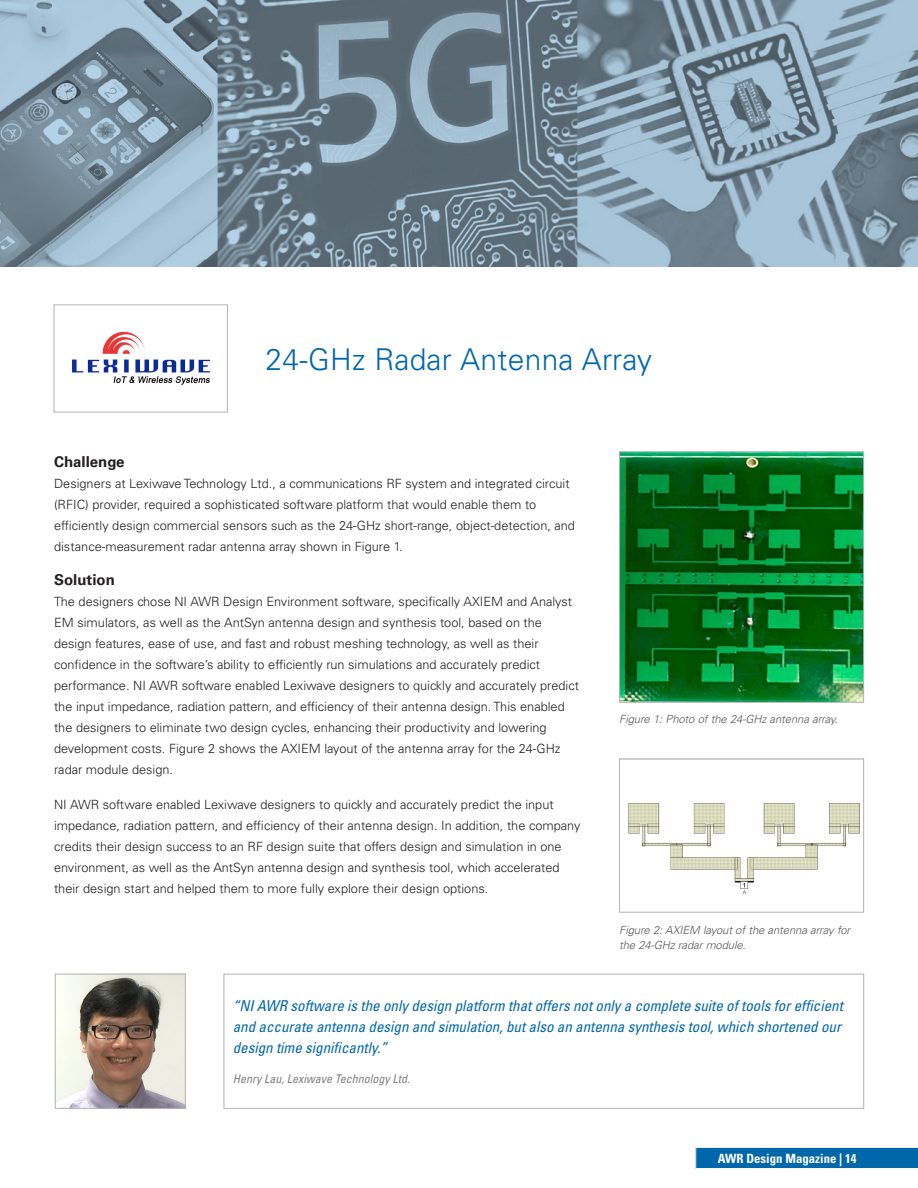
<style>
.page{position:relative;width:918px;height:1188px;background:#fff}
.page>*{position:absolute;margin:0;border:0;box-sizing:border-box;transform-origin:0 0}
.Body{font:300 30px "Univers LT Std";letter-spacing:.01em;color:#0067aa}
.quote{font:italic condensed 15px/21px "Univers LT Std";color:#0067aa}
.Body-2{font:700 15px "Univers LT Std";color:#231f20}
.Body-3{font:300 12.75px/21px "Univers LT Std";color:#231f20}
.t1{font:700 condensed 12.75px "Univers LT Std";color:#fff}
.quote-2{font:italic condensed 12px "Univers LT Std";color:#7f8080}
.t2{font:italic 300 11.25px/15px "Univers LT Std";letter-spacing:-.01em;color:#57585a}
</style>
<div class="page">
<img style="left:0;top:0;width:918px;height:267px">
<div style="left:224px;top:974px;width:640px;height:135px;border:1px solid #b2b3b7"></div>
<img style="left:72px;top:331px;width:138px;height:54px">
<div style="left:54px;top:304px;width:174px;height:108px;border:1px solid #b2b3b7"></div>
<img style="left:621px;top:453px;width:241px;height:248px">
<div style="left:619px;top:451px;width:245px;height:252px;border:1px solid #b2b3b7"></div>
<img style="left:628px;top:803px;width:232px;height:92px">
<div style="left:619px;top:759px;width:245px;height:154px;border:1px solid #b2b3b7"></div>
<img style="left:57px;top:976px;width:127px;height:131px">
<div style="left:55px;top:974px;width:131px;height:135px;border:1px solid #b2b3b7"></div>
<svg style="left:695px;top:1147px;width:223px;height:22px;background:#1674b1"></svg>
<p class="Body" style="left:266px;top:341px;width:388px">24-GHz Radar Antenna Array</p>
<p class="Body-2" style="left:54px;top:453px;width:72px">Challenge</p>
<p class="Body-3" style="left:54px;top:473px;width:522px">Designers at Lexiwave Technology Ltd., a communications RF system and integrated circuit (RFIC) provider, required a sophisticated software platform that would enable them to efficiently design commercial sensors such as the 24-GHz short-range, object-detection, and distance-measurement radar antenna array shown in Figure 1.</p>
<p class="Body-2" style="left:54px;top:571px;width:62px">Solution</p>
<p class="Body-3" style="left:54px;top:591px;width:526px">The designers chose NI AWR Design Environment software, specifically AXIEM and Analyst EM simulators, as well as the AntSyn antenna design and synthesis tool, based on the design features, ease of use, and fast and robust meshing technology, as well as their confidence in the software’s ability to efficiently run simulations and accurately predict performance. NI AWR software enabled Lexiwave designers to quickly and accurately predict the input impedance, radiation pattern, and efficiency of their antenna design. This enabled the designers to eliminate two design cycles, enhancing their productivity and lowering development costs. Figure 2 shows the AXIEM layout of the antenna array for the 24-GHz radar module design.</p>
<p class="Body-3" style="left:54px;top:794px;width:528px">NI AWR software enabled Lexiwave designers to quickly and accurately predict the input impedance, radiation pattern, and efficiency of their antenna design. In addition, the company credits their design success to an RF design suite that offers design and simulation in one environment, as well as the AntSyn antenna design and synthesis tool, which accelerated their design start and helped them to more fully explore their design options.</p>
<p class="t2" style="left:619px;top:712px;width:220px">Figure 1: Photo of the 24-GHz antenna array.</p>
<p class="t2" style="left:619px;top:922px;width:233px">Figure 2: AXIEM layout of the antenna array for the 24-GHz radar module.</p>
<p class="quote" style="left:233px;top:995px;width:612px">“NI AWR software is the only design platform that offers not only a complete suite of tools for efficient and accurate antenna design and simulation, but also an antenna synthesis tool, which shortened our design time significantly.”</p>
<p class="quote-2" style="left:233px;top:1071px;width:178px">Henry Lau, Lexiwave Technology Ltd.</p>
<p class="t1" style="left:718px;top:1150px;width:140px">AWR Design Magazine | 14</p>
</div>
